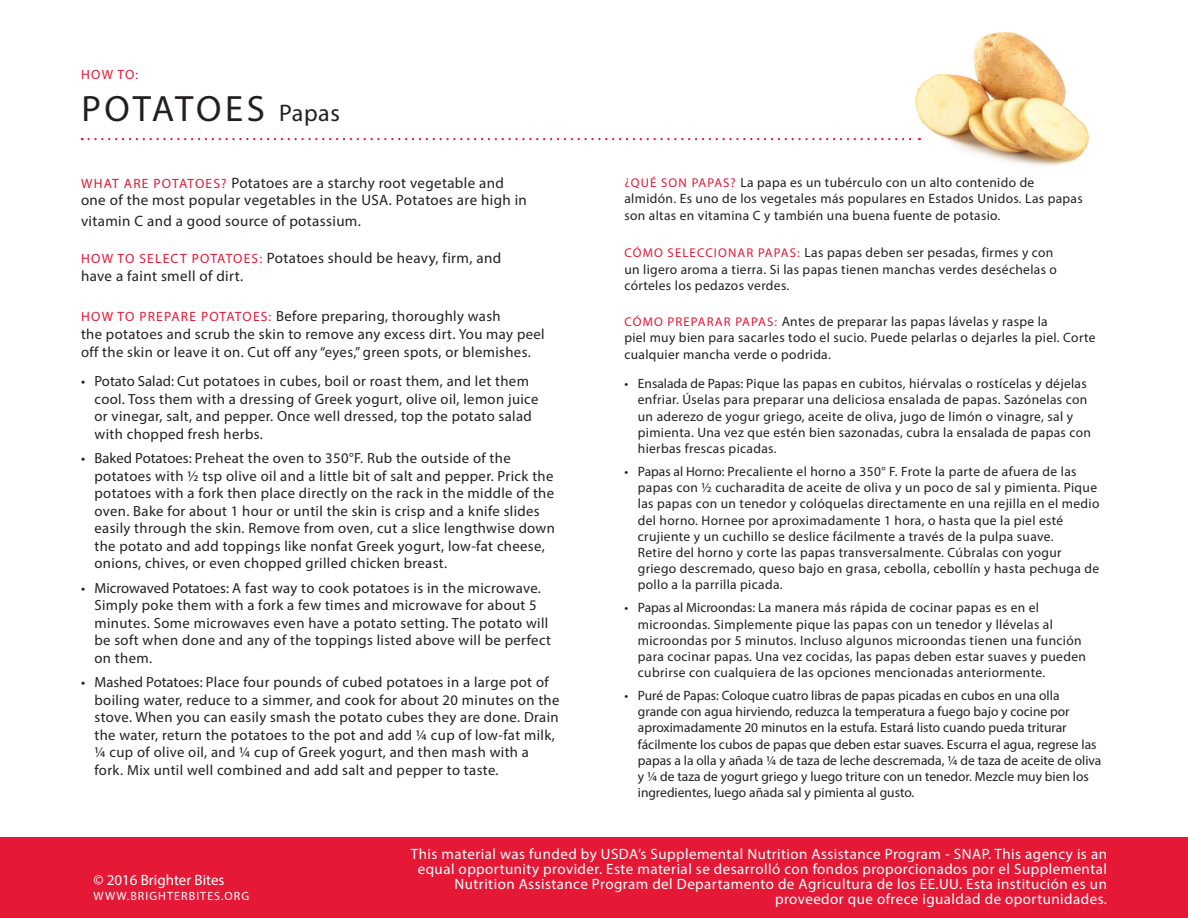
<style>
.page{position:relative;width:1188px;height:918px;background:#fff}
.page>*{position:absolute;margin:0;border:0;box-sizing:border-box;transform-origin:0 0}
.t1{font:36.75px "Myriad Pro";letter-spacing:.075em;color:#231f20}
.t2{font:15px/15px "Myriad Pro";letter-spacing:.03em;color:#fff;text-align:right}
.t3{font:15px/17.7px "Myriad Pro";letter-spacing:.025em;color:#231f20}
.t4{font:15px "Myriad Pro";color:#fff}
.t5{font:14.7px/17.5px "Myriad Pro";letter-spacing:.025em;color:#231f20}
.t6{font:13.5px/16.2px "Myriad Pro";letter-spacing:.025em;color:#231f20}
.t7{font:13.5px/16.2px "Myriad Pro";color:#231f20}
.t8{font:13.5px "Myriad Pro";color:#e51836}
.t9{font:12px "Myriad Pro";letter-spacing:.09em;color:#fff}
.s1{font-size:24px}
.s2{font-size:13.5px;color:#e51836}
.s3{font-size:12.75px;color:#e51836}
</style>
<div class="page">
<img style="left:902px;top:32px;width:187px;height:134px">
<div style="left:0;top:838px;width:1188px;height:80px;background:#e51836"></div>
<svg style="left:89px;top:138px;width:831px;height:2px"></svg>
<p class="t8" style="left:81px;top:66px;width:59px">HOW TO:</p>
<p class="t1" style="left:81px;top:86px;width:260px">POTATOES <span class="s1">Papas</span></p>
<p class="t3" style="left:81px;top:174px;width:447px"><span class="s2">WHAT ARE POTATOES?</span> Potatoes are a starchy root vegetable and one of the most popular vegetables in the USA. Potatoes are high in</p>
<p class="t3" style="left:81px;top:211px;width:281px">vitamin C and a good source of potassium.</p>
<p class="t3" style="left:81px;top:249px;width:422px"><span class="s2">HOW TO SELECT POTATOES:</span> Potatoes should be heavy, firm, and have a faint smell of dirt.</p>
<p class="t5" style="left:81px;top:307px;width:465px"><span class="s2">HOW TO PREPARE POTATOES:</span> Before preparing, thoroughly wash<br>the potatoes and scrub the skin to remove any excess dirt. You may peel off the skin or leave it on. Cut off any “eyes,” green spots, or blemishes.</p>
<p class="t5" style="left:94px;top:372px;width:446px;text-indent:-14px">• Potato Salad: Cut potatoes in cubes, boil or roast them, and let them cool. Toss them with a dressing of Greek yogurt, olive oil, lemon juice or vinegar, salt, and pepper. Once well dressed, top the potato salad with chopped fresh herbs.</p>
<p class="t5" style="left:94px;top:449px;width:462px;text-indent:-14px">• Baked Potatoes: Preheat the oven to 350°F. Rub the outside of the potatoes with ½ tsp olive oil and a little bit of salt and pepper. Prick the potatoes with a fork then place directly on the rack in the middle of the oven. Bake for about 1 hour or until the skin is crisp and a knife slides easily through the skin. Remove from oven, cut a slice lengthwise down the potato and add toppings like nonfat Greek yogurt, low-fat cheese, onions, chives, or even chopped grilled chicken breast.</p>
<p class="t5" style="left:94px;top:579px;width:458px;text-indent:-14px">• Microwaved Potatoes: A fast way to cook potatoes is in the microwave.<br>Simply poke them with a fork a few times and microwave for about 5 minutes. Some microwaves even have a potato setting. The potato will be soft when done and any of the toppings listed above will be perfect on them.</p>
<p class="t5" style="left:94px;top:673px;width:466px;text-indent:-14px">• Mashed Potatoes: Place four pounds of cubed potatoes in a large pot of boiling water, reduce to a simmer, and cook for about 20 minutes on the stove. When you can easily smash the potato cubes they are done. Drain the water, return the potatoes to the pot and add ¼ cup of low-fat milk, ¼ cup of olive oil, and ¼ cup of Greek yogurt, and then mash with a fork. Mix until well combined and add salt and pepper to taste.</p>
<p class="t6" style="left:624px;top:174px;width:460px"><span class="s3">¿QUÉ SON PAPAS?</span> La papa es un tubérculo con un alto contenido de almidón. Es uno de los vegetales más populares en Estados Unidos. Las papas son altas en vitamina C y también una buena fuente de potasio.</p>
<p class="t6" style="left:624px;top:244px;width:434px"><span class="s3">CÓMO SELECCIONAR PAPAS:</span> Las papas deben ser pesadas, firmes y con un ligero aroma a tierra. Si las papas tienen manchas verdes deséchelas o córteles los pedazos verdes.</p>
<p class="t6" style="left:624px;top:313px;width:473px"><span class="s3">CÓMO PREPARAR PAPAS:</span> Antes de preparar las papas lávelas y raspe la<br>piel muy bien para sacarles todo el sucio. Puede pelarlas o dejarles la piel. Corte cualquier mancha verde o podrida.</p>
<p class="t6" style="left:638px;top:375px;width:455px;text-indent:-14px">• Ensalada de Papas: Pique las papas en cubitos, hiérvalas o rostícelas y déjelas enfriar. Úselas para preparar una deliciosa ensalada de papas. Sazónelas con un aderezo de yogur griego, aceite de oliva, jugo de limón o vinagre, sal y pimienta. Una vez que estén bien sazonadas, cubra la ensalada de papas con hierbas frescas picadas.</p>
<p class="t6" style="left:638px;top:463px;width:463px;text-indent:-14px">• Papas al Horno: Precaliente el horno a 350° F. Frote la parte de afuera de las papas con ½ cucharadita de aceite de oliva y un poco de sal y pimienta. Pique las papas con un tenedor y colóquelas directamente en una rejilla en el medio del horno. Hornee por aproximadamente 1 hora, o hasta que la piel esté crujiente y un cuchillo se deslice fácilmente a través de la pulpa suave.<br>Retire del horno y corte las papas transversalmente. Cúbralas con yogur griego descremado, queso bajo en grasa, cebolla, cebollín y hasta pechuga de pollo a la parrilla picada.</p>
<p class="t6" style="left:638px;top:599px;width:450px;text-indent:-13px">• Papas al Microondas: La manera más rápida de cocinar papas es en el microondas. Simplemente pique las papas con un tenedor y llévelas al microondas por 5 minutos. Incluso algunos microondas tienen una función para cocinar papas. Una vez cocidas, las papas deben estar suaves y pueden cubrirse con cualquiera de las opciones mencionadas anteriormente.</p>
<p class="t7" style="left:638px;top:687px;width:465px;text-indent:-14px">• Puré de Papas: Coloque cuatro libras de papas picadas en cubos en una olla grande con agua hirviendo, reduzca la temperatura a fuego bajo y cocine por aproximadamente 20 minutos en la estufa. Estará listo cuando pueda triturar fácilmente los cubos de papas que deben estar suaves. Escurra el agua, regrese las papas a la olla y añada ¼ de taza de leche descremada, ¼ de taza de aceite de oliva y ¼ de taza de yogurt griego y luego triture con un tenedor. Mezcle muy bien los ingredientes, luego añada sal y pimienta al gusto.</p>
<p class="t4" style="left:94px;top:870px;width:132px">© 2016 Brighter Bites</p>
<p class="t9" style="left:94px;top:888px;width:157px">WWW.BRIGHTERBITES.ORG</p>
<p class="t2" style="left:411px;top:846px;width:698px">This material was funded by USDA’s Supplemental Nutrition Assistance Program - SNAP. This agency is an equal opportunity provider. Este material se desarrolló con fondos proporcionados por el Supplemental Nutrition Assistance Program del Departamento de Agricultura de los EE.UU. Esta institución es un proveedor que ofrece igualdad de oportunidades.</p>
</div>
